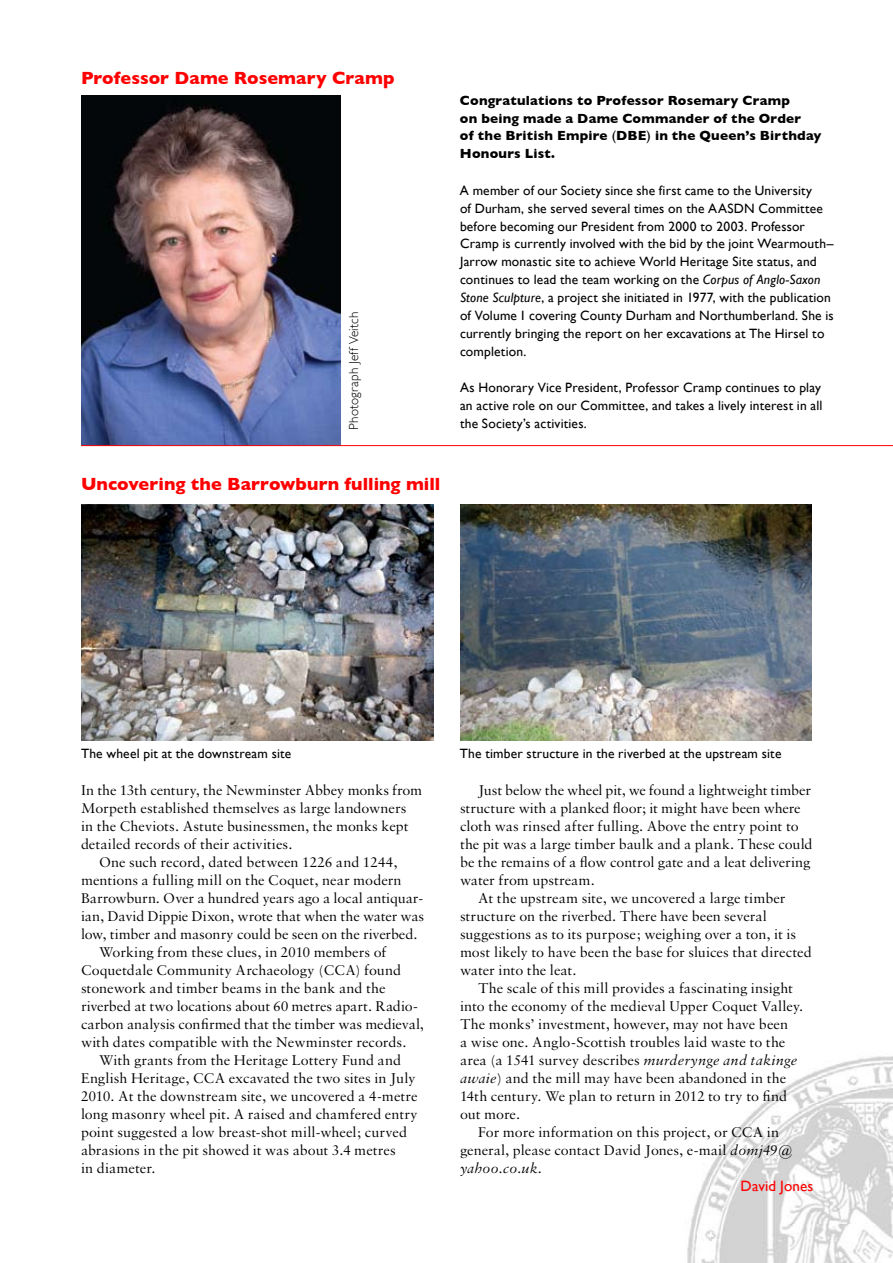
<style>
.page{position:relative;width:893px;height:1263px;background:#fff}
.page>*{position:absolute;margin:0;border:0;box-sizing:border-box;transform-origin:0 0}
.t1{font:700 18px "Gill Sans";letter-spacing:.005em;color:#f00}
.t2{font:15px "Sabon";color:#000}
.t3{font:italic 15px "Sabon";letter-spacing:.01em;color:#000}
.t4{font:15px "Gill Sans";color:#f00}
.t5{font:13.5px/18px "Gill Sans";letter-spacing:.01em;color:#000}
.t6{font:700 13.5px/18px "Gill Sans";letter-spacing:.015em;color:#000}
.t7{font:300 13.05px "Gill Sans";letter-spacing:.015em;color:#000}
.s1{font-weight:400}
.s2{font-style:italic}
.s3{font-style:normal}
</style>
<div class="page">
<img style="left:687px;top:1056px;width:206px;height:207px">
<img style="left:81px;top:95px;width:259px;height:350px">
<img style="left:460px;top:505px;width:352px;height:235px">
<img style="left:81px;top:504px;width:352px;height:236px">
<hr style="left:81px;top:445px;width:812px;height:1px;background:#f00">
<p class="t1" style="left:81px;top:68px;width:315px">Professor Dame Rosemary Cramp</p>
<p class="t7" style="left:346px;top:430px;width:120px;rotate:-90deg">Photograph Jeff Veitch</p>
<p class="t1" style="left:81px;top:474px;width:361px">Uncovering the Barrowburn fulling mill</p>
<p class="t6" style="left:460px;top:91px;width:363px">Congratulations to Professor Rosemary Cramp<br>on being made a Dame Commander of the Order<br>of the British Empire <span class="s1">(</span>DBE<span class="s1">)</span> in the Queen’s Birthday Honours List.</p>
<p class="t5" style="left:460px;top:181px;width:375px">A member of our Society since she first came to the University<br>of Durham, she served several times on the AASDN Committee before becoming our President from 2000 to 2003. Professor Cramp is currently involved with the bid by the joint Wearmouth– Jarrow monastic site to achieve World Heritage Site status, and continues to lead the team working on the <span class="s2">Corpus of Anglo-Saxon Stone Sculpture</span>, a project she initiated in 1977, with the publication of Volume 1 covering County Durham and Northumberland. She is currently bringing the report on her excavations at The Hirsel to completion.</p>
<p class="t5" style="left:460px;top:379px;width:364px;text-align:justify">As Honorary Vice President, Professor Cramp continues to play an active role on our Committee, and takes a lively interest in all the Society’s activities.</p>
<p class="t5" style="left:81px;top:745px;width:212px">The wheel pit at the downstream site</p>
<p class="t5" style="left:460px;top:745px;width:323px">The timber structure in the riverbed at the upstream site</p>
<p class="t2" style="left:81px;top:781px;width:343px">In the 13th century, the Newminster Abbey monks from</p>
<p class="t2" style="left:81px;top:799px;width:327px">Morpeth established themselves as large landowners</p>
<p class="t2" style="left:81px;top:817px;width:329px">in the Cheviots. Astute businessmen, the monks kept</p>
<p class="t2" style="left:81px;top:835px;width:213px">detailed records of their activities.</p>
<p class="t2" style="left:99px;top:853px;width:300px">One such record, dated between 1226 and 1244,</p>
<p class="t2" style="left:81px;top:871px;width:322px">mentions a fulling mill on the Coquet, near modern</p>
<p class="t2" style="left:81px;top:889px;width:344px">Barrowburn. Over a hundred years ago a local antiquar-</p>
<p class="t2" style="left:81px;top:907px;width:345px">ian, David Dippie Dixon, wrote that when the water was</p>
<p class="t2" style="left:81px;top:925px;width:338px">low, timber and masonry could be seen on the riverbed.</p>
<p class="t2" style="left:99px;top:943px;width:289px">Working from these clues, in 2010 members of</p>
<p class="t2" style="left:81px;top:961px;width:322px">Coquetdale Community Archaeology (CCA) found</p>
<p class="t2" style="left:81px;top:979px;width:306px">stonework and timber beams in the bank and the</p>
<p class="t2" style="left:81px;top:997px;width:338px">riverbed at two locations about 60 metres apart. Radio-</p>
<p class="t2" style="left:81px;top:1015px;width:345px">carbon analysis confirmed that the timber was medieval,</p>
<p class="t2" style="left:81px;top:1033px;width:327px">with dates compatible with the Newminster records.</p>
<p class="t2" style="left:99px;top:1051px;width:304px">With grants from the Heritage Lottery Fund and</p>
<p class="t2" style="left:81px;top:1069px;width:336px">English Heritage, CCA excavated the two sites in July</p>
<p class="t2" style="left:81px;top:1087px;width:338px">2010. At the downstream site, we uncovered a 4-metre</p>
<p class="t2" style="left:81px;top:1105px;width:338px">long masonry wheel pit. A raised and chamfered entry</p>
<p class="t2" style="left:81px;top:1123px;width:328px">point suggested a low breast-shot mill-wheel; curved</p>
<p class="t2" style="left:81px;top:1141px;width:316px">abrasions in the pit showed it was about 3.4 metres</p>
<p class="t2" style="left:81px;top:1159px;width:76px">in diameter.</p>
<p class="t2" style="left:478px;top:781px;width:335px">Just below the wheel pit, we found a lightweight timber</p>
<p class="t2" style="left:460px;top:799px;width:342px">structure with a planked floor; it might have been where</p>
<p class="t2" style="left:460px;top:817px;width:340px">cloth was rinsed after fulling. Above the entry point to</p>
<p class="t2" style="left:460px;top:835px;width:354px">the pit was a large timber baulk and a plank. These could</p>
<p class="t2" style="left:460px;top:853px;width:352px">be the remains of a flow control gate and a leat delivering</p>
<p class="t2" style="left:460px;top:871px;width:136px">water from upstream.</p>
<p class="t2" style="left:478px;top:889px;width:309px">At the upstream site, we uncovered a large timber</p>
<p class="t2" style="left:460px;top:907px;width:308px">structure on the riverbed. There have been several</p>
<p class="t2" style="left:460px;top:925px;width:338px">suggestions as to its purpose; weighing over a ton, it is</p>
<p class="t2" style="left:460px;top:943px;width:353px">most likely to have been the base for sluices that directed</p>
<p class="t2" style="left:460px;top:961px;width:118px">water into the leat.</p>
<p class="t2" style="left:478px;top:979px;width:316px">The scale of this mill provides a fascinating insight</p>
<p class="t2" style="left:460px;top:997px;width:345px">into the economy of the medieval Upper Coquet Valley.</p>
<p class="t2" style="left:460px;top:1015px;width:330px">The monks’ investment, however, may not have been</p>
<p class="t2" style="left:460px;top:1033px;width:327px">a wise one. Anglo-Scottish troubles laid waste to the</p>
<p class="t2" style="left:460px;top:1051px;width:339px">area (a 1541 survey describes <span class="s2">murderynge and takinge</span></p>
<p class="t2" style="left:460px;top:1069px;width:328px"><span class="s2">awaie</span>) and the mill may have been abandoned in the</p>
<p class="t2" style="left:460px;top:1087px;width:329px">14th century. We plan to return in 2012 to try to find</p>
<p class="t2" style="left:460px;top:1105px;width:62px">out more.</p>
<p class="t2" style="left:478px;top:1123px;width:303px">For more information on this project, or CCA in</p>
<p class="t2" style="left:460px;top:1141px;width:334px">general, please contact David Jones, e-mail <span class="s2">domj49@</span></p>
<p class="t3" style="left:460px;top:1159px;width:83px">yahoo.co.uk<span class="s3">.</span></p>
<p class="t4" style="left:741px;top:1177px;width:74px">David Jones</p>
</div>
